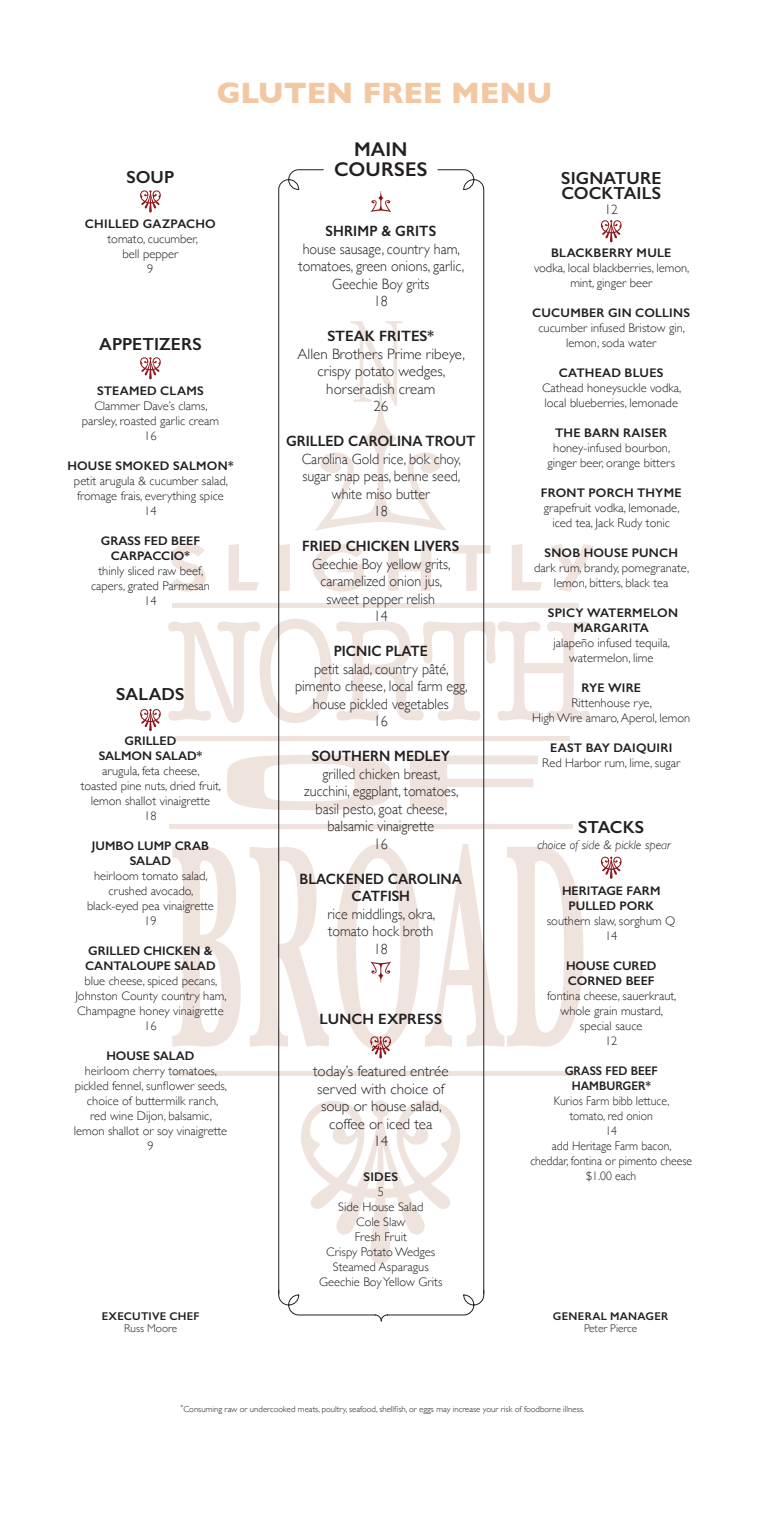
<style>
.page{position:relative;width:765px;height:1530px;background:#fff}
.page>*{position:absolute;margin:0;border:0;box-sizing:border-box;transform-origin:0 0}
.t1{font:700 30px "Gill Sans";color:#f3c7a1}
.t2{font:600 20px/20px "Gill Sans";letter-spacing:.005em;color:#231f20;text-align:center}
.t3{font:600 17.5px/15px "Gill Sans";letter-spacing:.005em;color:#231f20}
.t4{font:300 15px/17.5px "Gill Sans";color:#231f20;text-align:center;scale:.94 1}
.t5{font:300 15px/17.5px "Gill Sans";color:#231f20;text-align:center}
.t6{font:600 15px/17.5px "Gill Sans";color:#231f20;text-align:center;scale:.94 1}
.t7{font:600 15px "Gill Sans";color:#231f20}
.t8{font:300 13.75px "Gill Sans";color:#231f20}
.t9{font:300 12.5px/15px "Gill Sans";color:#231f20;text-align:center}
.t10{font:600 12.5px/15px "Gill Sans";color:#231f20;text-align:center}
.t11{font:300 12.5px/15px "Gill Sans";color:#231f20;text-align:center;scale:.94 1}
.t12{font:600 12.5px "Gill Sans";letter-spacing:.02em;color:#231f20}
.t13{font:italic 300 12.5px "Gill Sans";color:#231f20}
.t14{font:600 12.5px/15px "Gill Sans";color:#231f20;text-align:center;scale:.94 1}
.t15{font:600 12.5px "Gill Sans";letter-spacing:.025em;color:#231f20}
.t16{font:600 11.25px "Gill Sans";letter-spacing:.02em;color:#231f20}
.t17{font:300 11.25px "Gill Sans";color:#231f20}
.t18{font:300 8.75px "Gill Sans";color:#231f20}
</style>
<div class="page">
<svg style="left:324px;top:1100px;width:114px;height:164px"></svg>
<svg style="left:172px;top:847px;width:69px;height:200px"></svg>
<svg style="left:250px;top:847px;width:79px;height:200px"></svg>
<svg style="left:227px;top:755px;width:164px;height:55px"></svg>
<svg style="left:410px;top:755px;width:128px;height:55px"></svg>
<svg style="left:168px;top:619px;width:422px;height:104px"></svg>
<svg style="left:324px;top:321px;width:114px;height:208px"></svg>
<svg style="left:170px;top:544px;width:36px;height:48px"></svg>
<svg style="left:229px;top:544px;width:30px;height:47px"></svg>
<svg style="left:324px;top:544px;width:40px;height:48px"></svg>
<svg style="left:388px;top:544px;width:43px;height:47px"></svg>
<svg style="left:484px;top:545px;width:6px;height:46px"></svg>
<svg style="left:512px;top:544px;width:30px;height:47px"></svg>
<svg style="left:551px;top:544px;width:43px;height:48px"></svg>
<div style="left:170px;top:824px;width:403px;height:5px;background:#efe3dd"></div>
<hr style="left:176px;top:736px;width:394px;height:4px;background:#efe3dd">
<hr style="left:173px;top:603px;width:406px;height:4px;background:#efe3dd">
<hr style="left:173px;top:1071px;width:403px;height:4px;background:#efe3dd">
<svg style="left:278px;top:169px;width:46px;height:1121px"></svg>
<svg style="left:438px;top:169px;width:46px;height:1121px"></svg>
<svg style="left:278px;top:1290px;width:206px;height:31px"></svg>
<svg style="left:371px;top:191px;width:20px;height:21px"></svg>
<svg style="left:140px;top:190px;width:21px;height:23px"></svg>
<svg style="left:600px;top:220px;width:22px;height:22px"></svg>
<svg style="left:600px;top:856px;width:22px;height:23px"></svg>
<svg style="left:337px;top:844px;width:246px;height:215px"></svg>
<svg style="left:140px;top:357px;width:21px;height:22px"></svg>
<svg style="left:140px;top:709px;width:21px;height:22px"></svg>
<h1 class="t1" style="left:217px;top:69px;width:337px">GLUTEN FREE MENU</h1>
<h3 class="t3" style="left:126px;top:169px;width:50px">SOUP</h3>
<p class="t10" style="left:85px;top:216px;width:132px">CHILLED GAZPACHO</p>
<p class="t9" style="left:107px;top:231px;width:92px">tomato, cucumber, bell pepper<br>9</p>
<h3 class="t3" style="left:99px;top:336px;width:104px">APPETIZERS</h3>
<p class="t15" style="left:97px;top:383px;width:108px">STEAMED CLAMS</p>
<p class="t9" style="left:82px;top:398px;width:139px">Clammer Dave’s clams, parsley, roasted garlic cream<br>16</p>
<p class="t10" style="left:67px;top:458px;width:168px">HOUSE SMOKED SALMON*</p>
<p class="t9" style="left:74px;top:473px;width:155px">petit arugula &amp; cucumber salad, fromage frais, everything spice<br>14</p>
<p class="t10" style="left:101px;top:533px;width:101px">GRASS FED BEEF<br>CARPACCIO*</p>
<p class="t9" style="left:91px;top:563px;width:120px">thinly sliced raw beef, capers, grated Parmesan<br>14</p>
<h3 class="t3" style="left:116px;top:686px;width:70px">SALADS</h3>
<p class="t10" style="left:99px;top:733px;width:105px">GRILLED<br>SALMON SALAD*</p>
<p class="t9" style="left:81px;top:762px;width:142px">arugula, feta cheese,<br>toasted pine nuts, dried fruit, lemon shallot vinaigrette<br>18</p>
<p class="t10" style="left:92px;top:838px;width:118px">JUMBO LUMP CRAB<br>SALAD</p>
<p class="t9" style="left:87px;top:867px;width:128px">heirloom tomato salad, crushed avocado, black-eyed pea vinaigrette<br>19</p>
<p class="t10" style="left:85px;top:943px;width:132px;text-align:left">GRILLED CHICKEN &amp;<br>CANTALOUPE SALAD</p>
<p class="t9" style="left:75px;top:972px;width:153px">blue cheese, spiced pecans,<br>Johnston County country ham,<br>Champagne honey vinaigrette<br>16</p>
<p class="t10" style="left:106px;top:1048px;width:90px">HOUSE SALAD</p>
<p class="t9" style="left:74px;top:1062px;width:155px">heirloom cherry tomatoes, pickled fennel, sunflower seeds, choice of buttermilk ranch,<br>red wine Dijon, balsamic, lemon shallot or soy vinaigrette<br>9</p>
<p class="t16" style="left:102px;top:1310px;width:99px">EXECUTIVE CHEF</p>
<p class="t17" style="left:124px;top:1319px;width:55px">Russ Moore</p>
<h2 class="t2" style="left:334px;top:140px;width:95px">MAIN<br>COURSES</h2>
<p class="t6" style="left:325px;top:222px;width:119px">SHRIMP &amp; GRITS</p>
<p class="t4" style="left:299px;top:239px;width:178px">house sausage, country ham, tomatoes, green onions, garlic,<br>Geechie Boy grits<br>18</p>
<p class="t7" style="left:328px;top:327px;width:108px">STEAK FRITES*</p>
<p class="t5" style="left:298px;top:344px;width:169px">Allen Brothers Prime ribeye, crispy potato wedges, horseradish cream<br>26</p>
<p class="t6" style="left:286px;top:432px;width:203px">GRILLED CAROLINA TROUT</p>
<p class="t4" style="left:302px;top:449px;width:171px">Carolina Gold rice, bok choy, sugar snap peas, benne seed, white miso butter<br>18</p>
<p class="t6" style="left:302px;top:537px;width:169px">FRIED CHICKEN LIVERS</p>
<p class="t4" style="left:312px;top:554px;width:149px">Geechie Boy yellow grits, caramelized onion jus, sweet pepper relish<br>14</p>
<p class="t6" style="left:334px;top:642px;width:102px">PICNIC PLATE</p>
<p class="t4" style="left:295px;top:660px;width:185px">petit salad, country pâté, pimento cheese, local farm egg, house pickled vegetables<br>16</p>
<p class="t6" style="left:312px;top:747px;width:149px">SOUTHERN MEDLEY</p>
<p class="t4" style="left:304px;top:765px;width:166px">grilled chicken breast, zucchini, eggplant, tomatoes, basil pesto, goat cheese, balsamic vinaigrette<br>16</p>
<p class="t6" style="left:300px;top:870px;width:174px">BLACKENED CAROLINA<br>CATFISH</p>
<p class="t4" style="left:328px;top:905px;width:116px">rice middlings, okra, tomato hock broth<br>18</p>
<p class="t7" style="left:320px;top:1010px;width:124px">LUNCH EXPRESS</p>
<p class="t5" style="left:313px;top:1062px;width:137px">today’s featured entrée served with choice of soup or house salad, coffee or iced tea<br>14</p>
<p class="t10" style="left:363px;top:1169px;width:36px">SIDES</p>
<p class="t9" style="left:319px;top:1184px;width:125px">5<br>Side House Salad<br>Cole Slaw<br>Fresh Fruit<br>Crispy Potato Wedges<br>Steamed Asparagus<br>Geechie Boy Yellow Grits</p>
<h3 class="t3" style="left:561px;top:170px;width:102px">SIGNATURE<br>COCKTAILS</h3>
<p class="t8" style="left:604px;top:198px;width:15px">12</p>
<p class="t12" style="left:551px;top:246px;width:122px">BLACKBERRY MULE</p>
<p class="t9" style="left:534px;top:260px;width:157px">vodka, local blackberries, lemon, mint, ginger beer</p>
<p class="t12" style="left:532px;top:306px;width:159px">CUCUMBER GIN COLLINS</p>
<p class="t9" style="left:538px;top:320px;width:148px">cucumber infused Bristow gin, lemon, soda water</p>
<p class="t12" style="left:559px;top:366px;width:106px">CATHEAD BLUES</p>
<p class="t9" style="left:542px;top:380px;width:141px;text-align:left">Cathead honeysuckle vodka, local blueberries, lemonade</p>
<p class="t12" style="left:555px;top:426px;width:114px">THE BARN RAISER</p>
<p class="t9" style="left:547px;top:440px;width:129px">honey-infused bourbon, ginger beer, orange bitters</p>
<p class="t10" style="left:541px;top:486px;width:142px">FRONT PORCH THYME</p>
<p class="t9" style="left:544px;top:500px;width:137px">grapefruit vodka, lemonade, iced tea, Jack Rudy tonic</p>
<p class="t10" style="left:544px;top:546px;width:135px">SNOB HOUSE PUNCH</p>
<p class="t9" style="left:534px;top:560px;width:157px">dark rum, brandy, pomegranate, lemon, bitters, black tea</p>
<p class="t10" style="left:548px;top:606px;width:132px">SPICY WATERMELON<br>MARGARITA</p>
<p class="t9" style="left:554px;top:635px;width:118px">jalapeño infused tequila, watermelon, lime</p>
<p class="t10" style="left:581px;top:681px;width:61px">RYE WIRE</p>
<p class="t9" style="left:532px;top:695px;width:160px">Rittenhouse rye,<br>High Wire amaro, Aperol, lemon</p>
<p class="t10" style="left:550px;top:741px;width:124px">EAST BAY DAIQUIRI</p>
<p class="t9" style="left:542px;top:755px;width:140px">Red Harbor rum, lime, sugar</p>
<h3 class="t3" style="left:578px;top:820px;width:68px">STACKS</h3>
<p class="t13" style="left:537px;top:837px;width:135px">choice of side &amp; pickle spear</p>
<p class="t10" style="left:562px;top:883px;width:100px">HERITAGE FARM<br>PULLED PORK</p>
<p class="t9" style="left:547px;top:913px;width:130px">southern slaw, sorghum Q<br>14</p>
<p class="t10" style="left:566px;top:958px;width:92px;text-align:left">HOUSE CURED<br>CORNED BEEF</p>
<p class="t9" style="left:547px;top:988px;width:131px">fontina cheese, sauerkraut, whole grain mustard, special sauce<br>12</p>
<p class="t14" style="left:565px;top:1063px;width:101px">GRASS FED BEEF<br>HAMBURGER*</p>
<p class="t11" style="left:530px;top:1093px;width:174px">Kurios Farm bibb lettuce,<br>tomato, red onion<br>14<br>add Heritage Farm bacon,<br>cheddar, fontina or pimento cheese $1.00 each</p>
<p class="t16" style="left:553px;top:1310px;width:117px">GENERAL MANAGER</p>
<p class="t17" style="left:584px;top:1319px;width:55px">Peter Pierce</p>
<p class="t18" style="left:180px;top:1402px;width:406px"><sup>*</sup>Consuming raw or undercooked meats, poultry, seafood, shellfish, or eggs may increase your risk of foodborne illness.</p>
</div>
